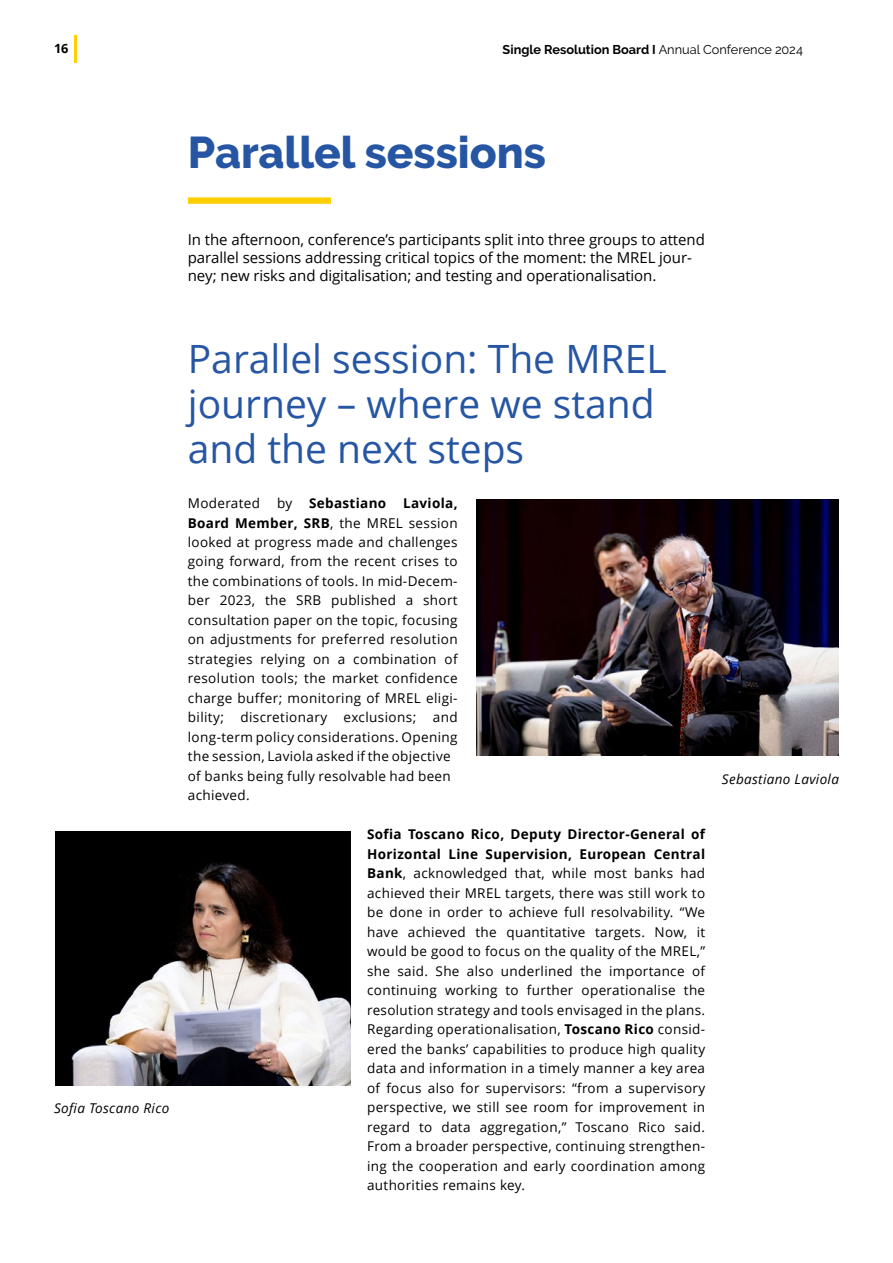
<style>
.page{position:relative;width:893px;height:1263px;background:#fff}
.page>*{position:absolute;margin:0;border:0;box-sizing:border-box;transform-origin:0 0}
.Title_abb{font:800 44.25px "Raleway";color:#2656a3}
.Session_title{font:39px/45px "Open Sans";color:#2656a3}
.t1{font:15px/18px "Open Sans";letter-spacing:-.005em;color:#000}
.Body_text{font:13.5px/19.5px "Open Sans";letter-spacing:.025em;color:#000}
.Body_text-2{font:italic 13.5px "Open Sans";letter-spacing:.025em;color:#000}
.Body_text-3{font:700 13.5px "Open Sans";letter-spacing:.025em;color:#000}
.t2{font:700 12.75px "Raleway";color:#000}
.t3{font:700 12.75px "Open Sans";color:#000}
.s1{font-weight:400}
.s2{font-weight:700}
</style>
<div class="page">
<hr style="left:75px;top:35px;width:2px;height:28px;background:#ffcf00">
<div style="left:188px;top:197px;width:143px;height:7px;background:#ffcf00"></div>
<img style="left:476px;top:500px;width:363px;height:255px">
<img style="left:55px;top:831px;width:295px;height:254px">
<p class="t3" style="left:54px;top:40px;width:16px">16</p>
<p class="t2" style="left:503px;top:42px;width:302px">Single Resolution Board I <span class="s1">Annual Conference 2024</span></p>
<p class="Title_abb" style="left:188px;top:127px;width:360px">Parallel sessions</p>
<p class="t1" style="left:188px;top:230px;width:518px">In the afternoon, conference’s participants split into three groups to attend parallel sessions addressing critical topics of the moment: the MREL jour&shy;ney; new risks and digitalisation; and testing and operationalisation.</p>
<p class="Body_text-2" style="left:54px;top:1098px;width:117px">Sofia Toscano Rico</p>
<p class="Session_title" style="left:188px;top:335px;width:480px">Parallel session: The MREL journey – where we stand and the next steps</p>
<p class="Body_text" style="left:188px;top:493px;width:74px">Moderated</p>
<p class="Body_text" style="left:277px;top:493px;width:17px">by</p>
<p class="Body_text-3" style="left:309px;top:494px;width:79px">Sebastiano</p>
<p class="Body_text" style="left:188px;top:493px;width:271px;text-indent:215px"><span class="s2">Laviola, Board Member, SRB</span>, the MREL session looked at progress made and challenges going forward, from the recent crises to the combinations of tools. In mid-Decem&shy;ber 2023, the SRB published a short consultation paper on the topic, focusing on adjustments for preferred resolution strategies relying on a combination of resolution tools; the market confidence charge buffer; monitoring of MREL eligi&shy;bility; discretionary exclusions; and long-term policy considerations. Opening the session, Laviola asked if the objective of banks being fully resolvable had been achieved.</p>
<p class="Body_text" style="left:367px;top:824px;width:340px;text-align:justify"><span class="s2">Sofia Toscano Rico, Deputy Director-General of Horizontal Line Supervision, European Central Bank</span>, acknowledged that, while most banks had achieved their MREL targets, there was still work to be done in order to achieve full resolvability. “We have achieved the quantitative targets. Now, it would be good to focus on the quality of the MREL,” she said. She also underlined the importance of continuing working to further operationalise the resolution strategy and tools envisaged in the plans.<br>Regarding operationalisation, <span class="s2">Toscano Rico</span> consid&shy;ered the banks’ capabilities to produce high quality data and information in a timely manner a key area of focus also for supervisors: “ from a supervisory perspective, we still see room for improvement in regard to data aggregation,” Toscano Rico said.<br>From a broader perspective, continu ing strengthen&shy;ing the cooperation and early coordination among authorities remains key.</p>
<p class="Body_text-2" style="left:722px;top:770px;width:118px">Sebastiano Laviola</p>
</div>
